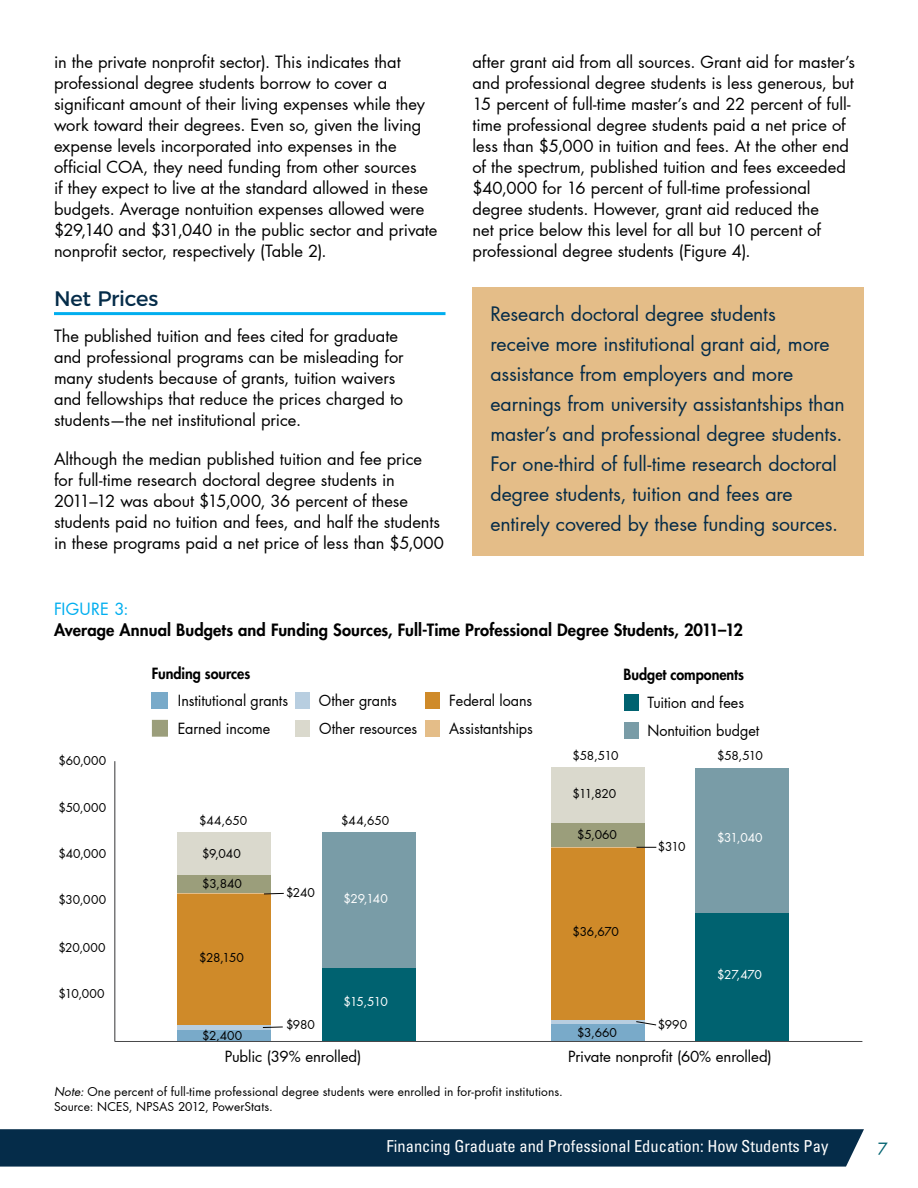
<style>
.page{position:relative;width:918px;height:1188px;background:#fff}
.page>*{position:absolute;margin:0;border:0;box-sizing:border-box;transform-origin:0 0}
.t1{font:21px "Montserrat";letter-spacing:-.015em;color:#052c49}
.t2{font:19.5px/30px "Futura LT Pro";letter-spacing:-.01em;color:#052c49}
.t3{font:16.5px/21px "Futura LT Pro";letter-spacing:-.005em;color:#000}
.t4{font:800 16.5px "Futura Std";letter-spacing:.005em;color:#000}
.t5{font:condensed 16.5px "Univers LT Std";color:#fff}
.t6{font:16.5px "Futura LT Pro";letter-spacing:.01em;color:#00aeef}
.t7{font:16.5px "Futura LT Pro";color:#006270}
.t8{font:15px/28px "Futura LT Pro";letter-spacing:-.005em;color:#000;scale:.95 1}
.t9{font:15px "Futura LT Pro";letter-spacing:-.005em;color:#000}
.t10{font:800 15px "Futura Std";letter-spacing:-.005em;color:#000;scale:.95 1}
.t11{font:12px/15px "Futura LT Pro";letter-spacing:.005em;color:#000}
.t12{font:12px "Futura LT Pro";letter-spacing:-.025em;color:#fff}
.s1{font-style:italic}
</style>
<div class="page">
<div style="left:0;top:1129px;width:864px;height:38px;background:#052c49"></div>
<div style="left:177px;top:1030px;width:94px;height:11px;background:#79aac9"></div>
<div style="left:177px;top:1025px;width:94px;height:5px;background:#b8cee0"></div>
<div style="left:177px;top:894px;width:94px;height:131px;background:#cf8a29"></div>
<hr style="left:177px;top:893px;width:94px;height:1px;background:#e4bd88">
<div style="left:177px;top:875px;width:94px;height:18px;background:#9b9e7b"></div>
<div style="left:177px;top:832px;width:94px;height:43px;background:#dad9cd"></div>
<div style="left:322px;top:968px;width:93px;height:73px;background:#006270"></div>
<div style="left:322px;top:832px;width:93px;height:136px;background:#799ca7"></div>
<div style="left:551px;top:1024px;width:93px;height:17px;background:#79aac9"></div>
<div style="left:551px;top:1019px;width:93px;height:5px;background:#b8cee0"></div>
<div style="left:551px;top:848px;width:93px;height:171px;background:#cf8a29"></div>
<hr style="left:551px;top:847px;width:93px;height:1px;background:#e4bd88">
<div style="left:551px;top:823px;width:93px;height:24px;background:#9b9e7b"></div>
<div style="left:551px;top:768px;width:93px;height:55px;background:#dad9cd"></div>
<div style="left:696px;top:913px;width:93px;height:128px;background:#006270"></div>
<div style="left:696px;top:768px;width:93px;height:145px;background:#799ca7"></div>
<svg style="left:262px;top:1026px;width:21px;height:2px"></svg>
<svg style="left:264px;top:893px;width:20px;height:2px"></svg>
<svg style="left:637px;top:847px;width:19px;height:1px"></svg>
<svg style="left:636px;top:1021px;width:21px;height:5px"></svg>
<hr style="left:114px;top:761px;width:1px;height:280px;background:#48484a">
<div style="left:425px;top:692px;width:15px;height:17px;background:#cf8a29"></div>
<div style="left:425px;top:720px;width:15px;height:17px;background:#e4bd88"></div>
<div style="left:152px;top:692px;width:16px;height:17px;background:#79aac9"></div>
<svg style="left:152px;top:720px;width:16px;height:17px"></svg>
<div style="left:296px;top:692px;width:14px;height:17px;background:#b8cee0"></div>
<div style="left:296px;top:720px;width:14px;height:17px;background:#dad9cd"></div>
<div style="left:624px;top:694px;width:14px;height:16px;background:#006270"></div>
<div style="left:624px;top:722px;width:14px;height:16px;background:#799ca7"></div>
<hr style="left:115px;top:1041px;width:747px;height:1px;background:#48484a">
<hr style="left:54px;top:312px;width:392px;height:3px;background:#00aeef">
<div style="left:472px;top:287px;width:392px;height:269px;background:#e4bd88"></div>
<p class="t3" style="left:54px;top:51px;width:385px">in the private nonprofit sector). This indicates that professional degree students borrow to cover a significant amount of their living expenses while they work toward their degrees. Even so, given the living expense levels incorporated into expenses in the official COA, they need funding from other sources<br>if they expect to live at the standard allowed in these budgets. Average nontuition expenses allowed were $29,140 and $31,040 in the public sector and private nonprofit sector, respectively (Table 2).</p>
<p class="t1" style="left:54px;top:282px;width:106px">Net Prices</p>
<p class="t3" style="left:54px;top:325px;width:351px">The published tuition and fees cited for graduate and professional programs can be misleading for many students because of grants, tuition waivers and fellowships that reduce the prices charged to students—the net institutional price.</p>
<p class="t3" style="left:54px;top:448px;width:392px">Although the median published tuition and fee price for full-time research doctoral degree students in 2011–12 was about $15,000, 36 percent of these students paid no tuition and fees, and half the students in these programs paid a net price of less than $5,000</p>
<p class="t3" style="left:473px;top:51px;width:384px">after grant aid from all sources. Grant aid for master’s and professional degree students is less generous, but 15 percent of full-time master’s and 22 percent of full&shy;time professional degree students paid a net price of less than $5,000 in tuition and fees. At the other end of the spectrum, published tuition and fees exceeded $40,000 for 16 percent of full-time professional degree students. However, grant aid reduced the<br>net price below this level for all but 10 percent of professional degree students (Figure 4).</p>
<p class="t2" style="left:490px;top:299px;width:356px">Research doctoral degree students<br>receive more institutional grant aid, more assistance from employers and more earnings from university assistantships than master’s and professional degree students.<br>For one-third of full-time research doctoral degree students, tuition and fees are entirely covered by these funding sources.</p>
<p class="t6" style="left:54px;top:598px;width:76px">FIGURE 3:</p>
<p class="t4" style="left:54px;top:620px;width:691px">Average Annual Budgets and Funding Sources, Full-Time Professional Degree Students, 2011–12</p>
<p class="t10" style="left:152px;top:664px;width:105px">Funding sources</p>
<p class="t10" style="left:624px;top:665px;width:128px">Budget components</p>
<p class="t11" style="left:58px;top:753px;width:49px">$60,000</p>
<p class="t11" style="left:58px;top:800px;width:49px">$50,000</p>
<p class="t11" style="left:58px;top:846px;width:50px">$40,000</p>
<p class="t11" style="left:58px;top:892px;width:49px">$30,000</p>
<p class="t11" style="left:58px;top:940px;width:49px">$20,000</p>
<p class="t11" style="left:58px;top:986px;width:48px">$10,000</p>
<p class="t8" style="left:178px;top:686px;width:118px">Institutional grants<br>Earned income</p>
<p class="t8" style="left:319px;top:686px;width:105px">Other grants<br>Other resources</p>
<p class="t8" style="left:647px;top:688px;width:119px">Tuition and fees<br>Nontuition budget</p>
<p class="t8" style="left:449px;top:686px;width:90px">Federal loans<br>Assistantships</p>
<p class="t11" style="left:199px;top:813px;width:50px">$44,650</p>
<p class="t11" style="left:202px;top:846px;width:40px">$9,040</p>
<p class="t11" style="left:202px;top:876px;width:41px">$3,840</p>
<p class="t11" style="left:199px;top:950px;width:46px">$28,150</p>
<p class="t11" style="left:202px;top:1028px;width:42px">$2,400</p>
<p class="t11" style="left:286px;top:885px;width:31px">$240</p>
<p class="t11" style="left:341px;top:813px;width:50px">$44,650</p>
<p class="t12" style="left:344px;top:890px;width:46px">$29,140</p>
<p class="t11" style="left:286px;top:1017px;width:30px">$980</p>
<p class="t12" style="left:344px;top:994px;width:46px">$15,510</p>
<p class="t11" style="left:573px;top:748px;width:47px">$58,510</p>
<p class="t11" style="left:573px;top:785px;width:45px">$11,820</p>
<p class="t11" style="left:577px;top:827px;width:41px">$5,060</p>
<p class="t11" style="left:573px;top:924px;width:48px">$36,670</p>
<p class="t11" style="left:577px;top:1025px;width:41px">$3,660</p>
<p class="t11" style="left:658px;top:839px;width:29px">$310</p>
<p class="t11" style="left:717px;top:748px;width:47px">$58,510</p>
<p class="t12" style="left:717px;top:830px;width:47px">$31,040</p>
<p class="t11" style="left:658px;top:1017px;width:31px">$990</p>
<p class="t12" style="left:717px;top:967px;width:46px">$27,470</p>
<p class="t9" style="left:225px;top:1046px;width:138px">Public (39% enrolled)</p>
<p class="t9" style="left:568px;top:1046px;width:205px">Private nonprofit (60% enrolled)</p>
<p class="t11" style="left:54px;top:1084px;width:510px"><span class="s1">Note:</span> One percent of full-time professional degree students were enrolled in for-profit institutions.<br>Source: NCES, NPSAS 2012, PowerStats.</p>
<p class="t5" style="left:387px;top:1136px;width:443px">Financing Graduate and Professional Education: How Students Pay</p>
<p class="t7" style="left:878px;top:1137px;width:12px">7</p>
</div>
